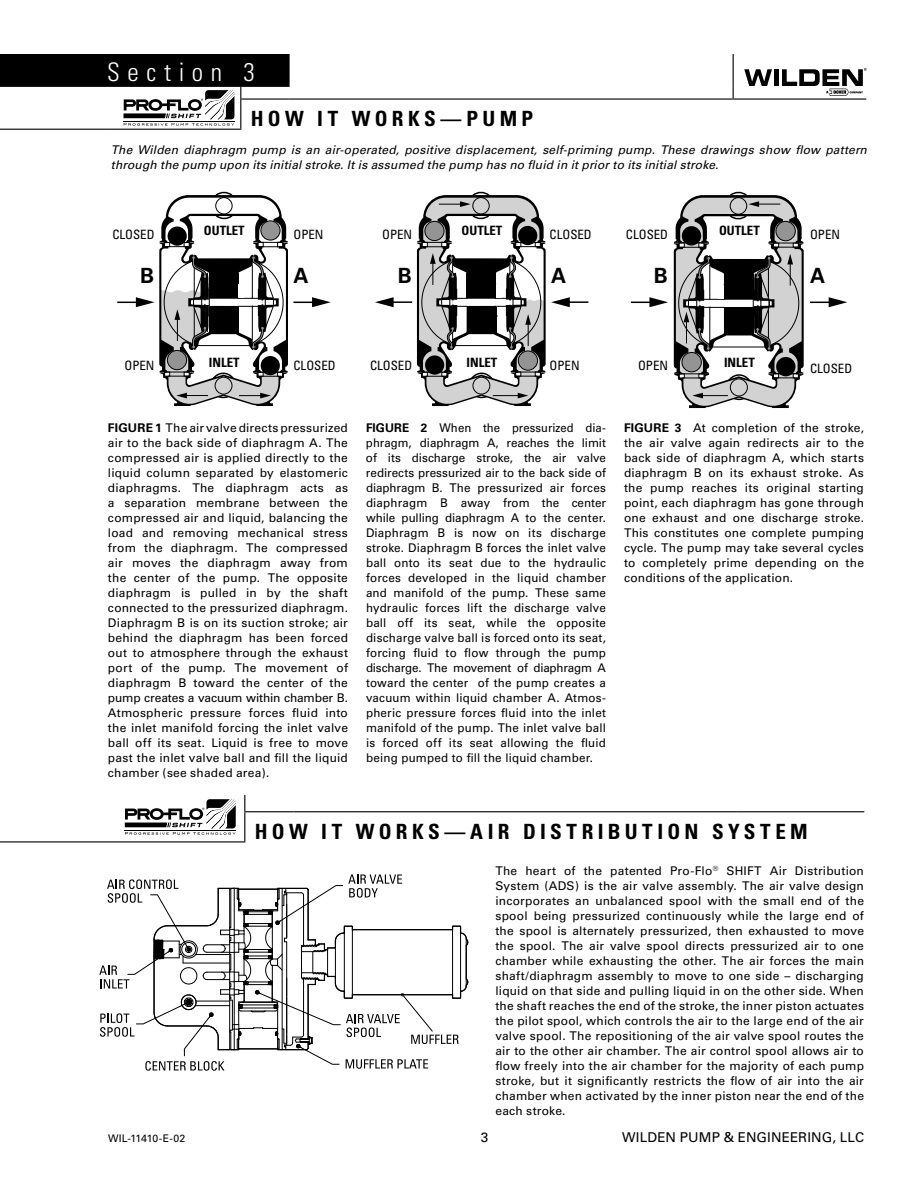
<style>
.page{position:relative;width:918px;height:1188px;background:#fff}
.page>*{position:absolute;margin:0;border:0;box-sizing:border-box;transform-origin:0 0}
.t1{font:300 condensed 25.5px "Univers";letter-spacing:.3em;color:#fff}
.t2{font:700 condensed 21px "Univers";letter-spacing:.205em;color:#000}
.t3{font:700 21px "Univers";color:#000}
.t4{font:13.5px "Univers";letter-spacing:.01em;color:#000}
.t5{font:condensed 12.9px "Univers";color:#000}
.t6{font:700 condensed 12.9px "Univers";color:#000}
.t7{font:12px/15px "Univers";letter-spacing:.015em;color:#000;text-align:justify}
.t8{font:12px/15px "Univers";letter-spacing:.015em;color:#000;text-align:justify;scale:.95 1}
.t9{font:italic 12px/15px "Univers";letter-spacing:.015em;color:#000}
.t10{font:10.5px "Univers";letter-spacing:-.01em;color:#000}
.s1{font-weight:700}
</style>
<div class="page">
<hr style="left:107px;top:129px;width:134px;height:1px;background:#000">
<hr style="left:733px;top:54px;width:1px;height:33px;background:#000">
<hr style="left:0;top:129px;width:107px;height:1px;background:#000">
<hr style="left:290px;top:98px;width:443px;height:2px;background:#000">
<hr style="left:733px;top:98px;width:133px;height:2px;background:#000">
<hr style="left:240px;top:99px;width:1px;height:30px;background:#000">
<div style="left:774px;top:69px;width:5px;height:17px;background:#000"></div>
<svg style="left:744px;top:69px;width:28px;height:17px"></svg>
<svg style="left:782px;top:68px;width:85px;height:28px"></svg>
<svg style="left:0;top:54px;width:290px;height:72px"></svg>
<svg style="left:117px;top:192px;width:214px;height:214px"></svg>
<svg style="left:631px;top:192px;width:216px;height:216px"></svg>
<hr style="left:566px;top:301px;width:22px;height:2px;background:#000">
<svg style="left:416px;top:192px;width:154px;height:214px"></svg>
<hr style="left:390px;top:301px;width:22px;height:2px;background:#000">
<svg style="left:375px;top:297px;width:19px;height:10px"></svg>
<hr style="left:111px;top:841px;width:134px;height:1px;background:#000">
<hr style="left:0;top:841px;width:111px;height:1px;background:#000">
<hr style="left:244px;top:811px;width:50px;height:1px;background:#000">
<svg style="left:244px;top:795px;width:1px;height:46px"></svg>
<hr style="left:294px;top:811px;width:443px;height:1px;background:#000">
<hr style="left:737px;top:811px;width:127px;height:1px;background:#000">
<svg style="left:125px;top:799px;width:111px;height:36px"></svg>
<svg style="left:99px;top:874px;width:369px;height:197px"></svg>
<h1 class="t1" style="left:107px;top:56px;width:149px">Section 3</h1>
<h2 class="t2" style="left:251px;top:105px;width:284px">HOW IT WORKS—PUMP</h2>
<p class="t9" style="left:111px;top:142px;width:757px">The Wilden diaphragm pump is an air-operated, positive displacement, self-priming pump. These drawings show flow pattern through the pump upon its initial stroke. It is assumed the pump has no fluid in it prior to its initial stroke.</p>
<p class="t5" style="left:112px;top:226px;width:44px">CLOSED</p>
<p class="t6" style="left:204px;top:223px;width:42px">OUTLET</p>
<p class="t5" style="left:293px;top:226px;width:32px">OPEN</p>
<p class="t5" style="left:382px;top:226px;width:32px">OPEN</p>
<p class="t6" style="left:462px;top:223px;width:42px">OUTLET</p>
<p class="t5" style="left:550px;top:226px;width:44px">CLOSED</p>
<p class="t6" style="left:719px;top:223px;width:42px">OUTLET</p>
<p class="t5" style="left:626px;top:226px;width:44px">CLOSED</p>
<p class="t5" style="left:810px;top:226px;width:32px">OPEN</p>
<h2 class="t3" style="left:140px;top:263px;width:15px">B</h2>
<h2 class="t3" style="left:293px;top:263px;width:17px">A</h2>
<h2 class="t3" style="left:398px;top:263px;width:15px">B</h2>
<h2 class="t3" style="left:551px;top:263px;width:17px">A</h2>
<h2 class="t3" style="left:654px;top:263px;width:15px">B</h2>
<h2 class="t3" style="left:810px;top:263px;width:17px">A</h2>
<p class="t6" style="left:209px;top:354px;width:32px">INLET</p>
<p class="t5" style="left:125px;top:357px;width:32px">OPEN</p>
<p class="t5" style="left:293px;top:357px;width:44px">CLOSED</p>
<p class="t6" style="left:467px;top:354px;width:32px">INLET</p>
<p class="t5" style="left:370px;top:357px;width:44px">CLOSED</p>
<p class="t5" style="left:550px;top:357px;width:32px">OPEN</p>
<p class="t5" style="left:638px;top:357px;width:32px">OPEN</p>
<p class="t6" style="left:724px;top:354px;width:32px">INLET</p>
<p class="t5" style="left:810px;top:360px;width:44px">CLOSED</p>
<p class="t7" style="left:108px;top:420px;width:242px"><span class="s1">FIGURE 1</span> The air valve directs pressurized air to the back side of diaphragm A. The compressed air is applied directly to the liquid column separated by elastomeric diaphragms. The diaphragm acts as a separation membrane between the compressed air and liquid, balancing the load and removing mechanical stress from the diaphragm. The compressed air moves the diaphragm away from the center of the pump. The opposite diaphragm is pulled in by the shaft connected to the pressurized diaphragm.<br>Diaphragm B is on its suction stroke; air behind the diaphragm has been forced out to atmosphere through the exhaust port of the pump. The movement of diaphragm B toward the center of the pump creates a vacuum within chamber B.<br>Atmospheric pressure forces fluid into the inlet manifold forcing the inlet valve ball off its seat. Liquid is free to move past the inlet valve ball and fill the liquid chamber (see shaded area).</p>
<p class="t8" style="left:366px;top:420px;width:254px"><span class="s1">FIGURE 2</span> When the pressurized dia&shy;phragm, diaphragm A, reaches the limit of its discharge stroke, the air valve redirects pressurized air to the back side of diaphragm B. The pressurized air forces diaphragm B away from the center while pulling diaphragm A to the center.<br>Diaphragm B is now on its discharge stroke. Diaphragm B forces the inlet valve ball onto its seat due to the hydraulic forces developed in the liquid chamber and manifold of the pump. These same hydraulic forces lift the discharge valve ball off its seat, while the opposite discharge valve ball is forced onto its seat, forcing fluid to flow through the pump discharge. The movement of diaphragm A toward the center of the pump creates a vacuum within liquid chamber A. Atmos&shy;pheric pressure forces fluid into the inlet manifold of the pump. The inlet valve ball is forced off its seat allowing the fluid being pumped to fill the liquid chamber.</p>
<p class="t7" style="left:624px;top:420px;width:242px"><span class="s1">FIGURE 3</span> At completion of the stroke, the air valve again redirects air to the back side of diaphragm A, which starts diaphragm B on its exhaust stroke. As the pump reaches its original starting point, each diaphragm has gone through one exhaust and one discharge stroke.<br>This constitutes one complete pumping cycle. The pump may take several cycles to completely prime depending on the conditions of the application.</p>
<h2 class="t2" style="left:255px;top:818px;width:554px">HOW IT WORKS—AIR DISTRIBUTION SYSTEM</h2>
<p class="t7" style="left:495px;top:864px;width:370px">The heart of the patented Pro-Flo<sup>®</sup> SHIFT Air Distribution System (ADS) is the air valve assembly. The air valve design incorporates an unbalanced spool with the small end of the spool being pressurized continuously while the large end of the spool is alternately pressurized, then exhausted to move the spool. The air valve spool directs pressurized air to one chamber while exhausting the other. The air forces the main shaft/diaphragm assembly to move to one side – discharging liquid on that side and pulling liquid in on the other side. When the shaft reaches the end of the stroke, the inner piston actuates the pilot spool, which controls the air to the large end of the air valve spool. The repositioning of the air valve spool routes the air to the other air chamber. The air control spool allows air to flow freely into the air chamber for the majority of each pump stroke, but it significantly restricts the flow of air into the air chamber when activated by the inner piston near the end of the each stroke.</p>
<p class="t10" style="left:108px;top:1132px;width:79px">WIL-11410-E-02</p>
<p class="t4" style="left:481px;top:1130px;width:9px">3</p>
<p class="t4" style="left:622px;top:1130px;width:243px">Wilden Pump &amp; Engi neeri ng, LLC</p>
</div>
